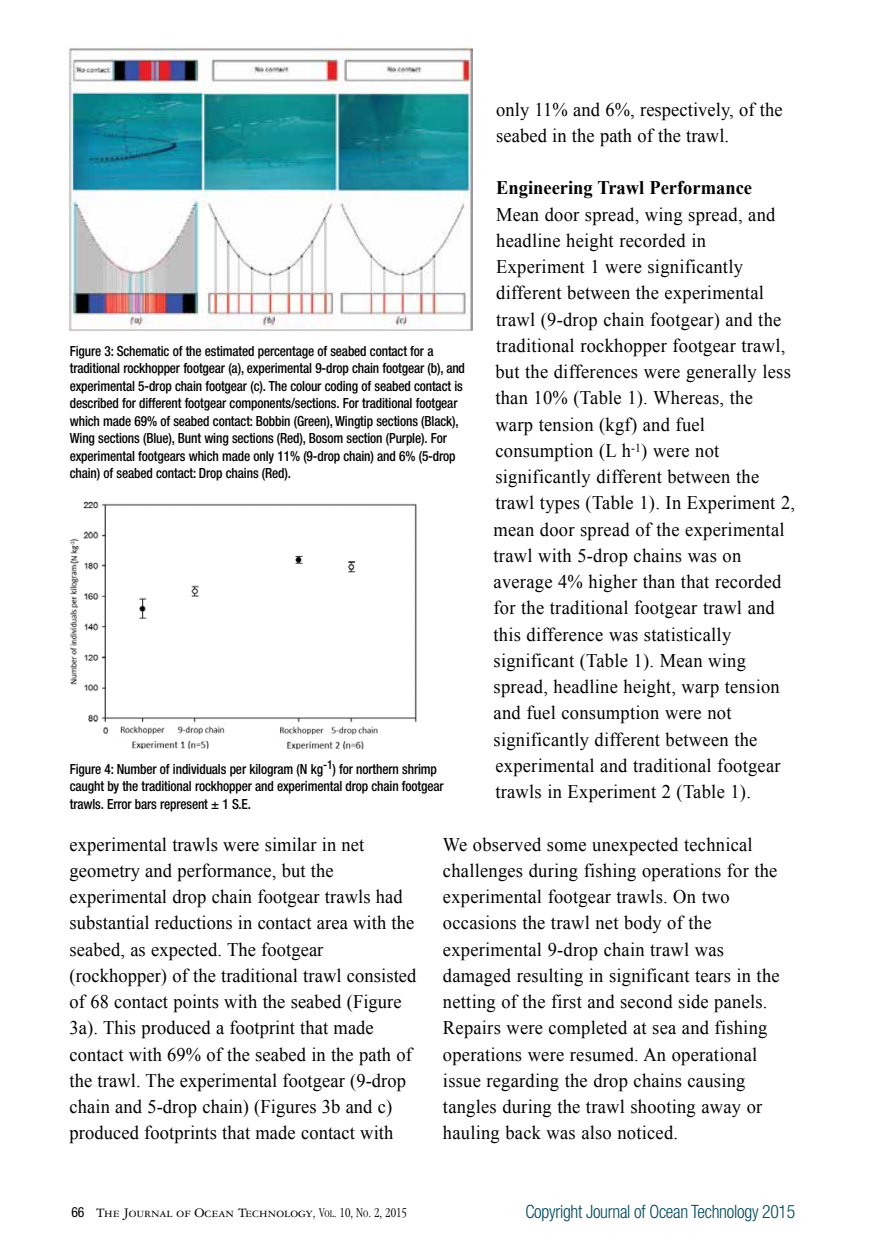
<style>
.page{position:relative;width:882px;height:1260px;background:#fff}
.page>*{position:absolute;margin:0;border:0;box-sizing:border-box;transform-origin:0 0}
.t1{font:19.25px/26.2px "Times New Roman";letter-spacing:.015em;color:#000;scale:.96 1}
.t2{font:700 19.25px "Times New Roman";color:#000;scale:.96 1}
.t3{font:300 condensed 18.38px "Helvetica Neue";letter-spacing:-.015em;color:#00495e;scale:.96 1}
.t4{font:500 condensed 14px/17.5px "Helvetica Neue";letter-spacing:-.01em;color:#000;scale:.95 1}
.t5{font:14px "Garamond Three SC";color:#000}
.s1{font-family:"Helvetica Neue";font-stretch:condensed}
.s2{font-family:"Garamond";font-weight:300;font-stretch:condensed}
.s3{font-family:"Garamond";font-weight:300;font-stretch:condensed;font-size:10.5px}
</style>
<div class="page">
<img style="left:69px;top:47px;width:403px;height:284px">
<img style="left:70px;top:501px;width:347px;height:249px">
<p class="t1" style="left:496px;top:96px;width:300px">only 11% and 6%, respectively, of the seabed in the path of the trawl.</p>
<p class="t2" style="left:496px;top:175px;width:268px">Engineering Trawl Performance</p>
<p class="t1" style="left:494px;top:201px;width:316px">Mean door spread, wing spread, and headline height recorded in Experiment 1 were significantly different between the experimental trawl (9-drop chain footgear) and the traditional rockhopper footgear trawl, but the differences were generally less than 10% (Table 1). Whereas, the<br>warp tension (kgf) and fuel consumption (L h<sup>-1</sup>) were not significantly different between the trawl types (Table 1). In Experiment 2, mean door spread of the experimental trawl with 5-drop chains was on average 4% higher than that recorded for the traditional footgear trawl and this difference was statistically significant (Table 1). Mean wing spread, headline height, warp tension and fuel consumption were not significantly different between the experimental and traditional footgear trawls in Experiment 2 (Table 1).</p>
<p class="t1" style="left:443px;top:831px;width:352px">We observed some unexpected technical challenges during fishing operations for the experimental footgear trawls. On two occasions the trawl net body of the experimental 9-drop chain trawl was damaged resulting in significant tears in the netting of the first and second side panels.<br>Repairs were completed at sea and fishing operations were resumed. An operational issue regarding the drop chains causing tangles during the trawl shooting away or hauling back was also noticed.</p>
<p class="t4" style="left:70px;top:342px;width:418px">Figure 3: Schematic of the estimated percentage of seabed contact for a traditional rockhopper footgear (a), experimental 9-drop chain footgear (b), and experimental 5-drop chain footgear (c). The colour coding of seabed contact is described for different footgear components/sections. For traditional footgear which made 69% of seabed contact: Bobbin (Green), Wingtip sections (Black), Wing sections (Blue), Bunt wing sections (Red), Bosom section (Purple). For experimental footgears which made only 11% (9-drop chain) and 6% (5-drop chain) of seabed contact: Drop chains (Red).</p>
<p class="t4" style="left:70px;top:760px;width:395px">Figure 4: Number of individuals per kilogram (N kg<sup>-1</sup>) for northern shrimp caught by the traditional rockhopper and experimental drop chain footgear trawls. Error bars represent ± 1 S.E.</p>
<p class="t1" style="left:70px;top:831px;width:363px">experimental trawls were similar in net geometry and performance, but the experimental drop chain footgear trawls had substantial reductions in contact area with the seabed, as expected. The footgear (rockhopper) of the traditional trawl consisted of 68 contact points with the seabed (Figure 3a). This produced a footprint that made contact with 69% of the seabed in the path of the trawl. The experimental footgear (9-drop chain and 5-drop chain) (Figures 3b and c) produced footprints that made contact with</p>
<p class="t5" style="left:71px;top:1205px;width:337px"><span class="s1">66</span> The Journal of Ocean Technology<span class="s2">,</span> <span class="s2">V</span><span class="s3">ol</span><span class="s2">. 10, N</span><span class="s3">o</span><span class="s2">. 2, 2015</span></p>
<p class="t3" style="left:525px;top:1201px;width:283px">Copyright Journal of Ocean Technology 2015</p>
</div>
